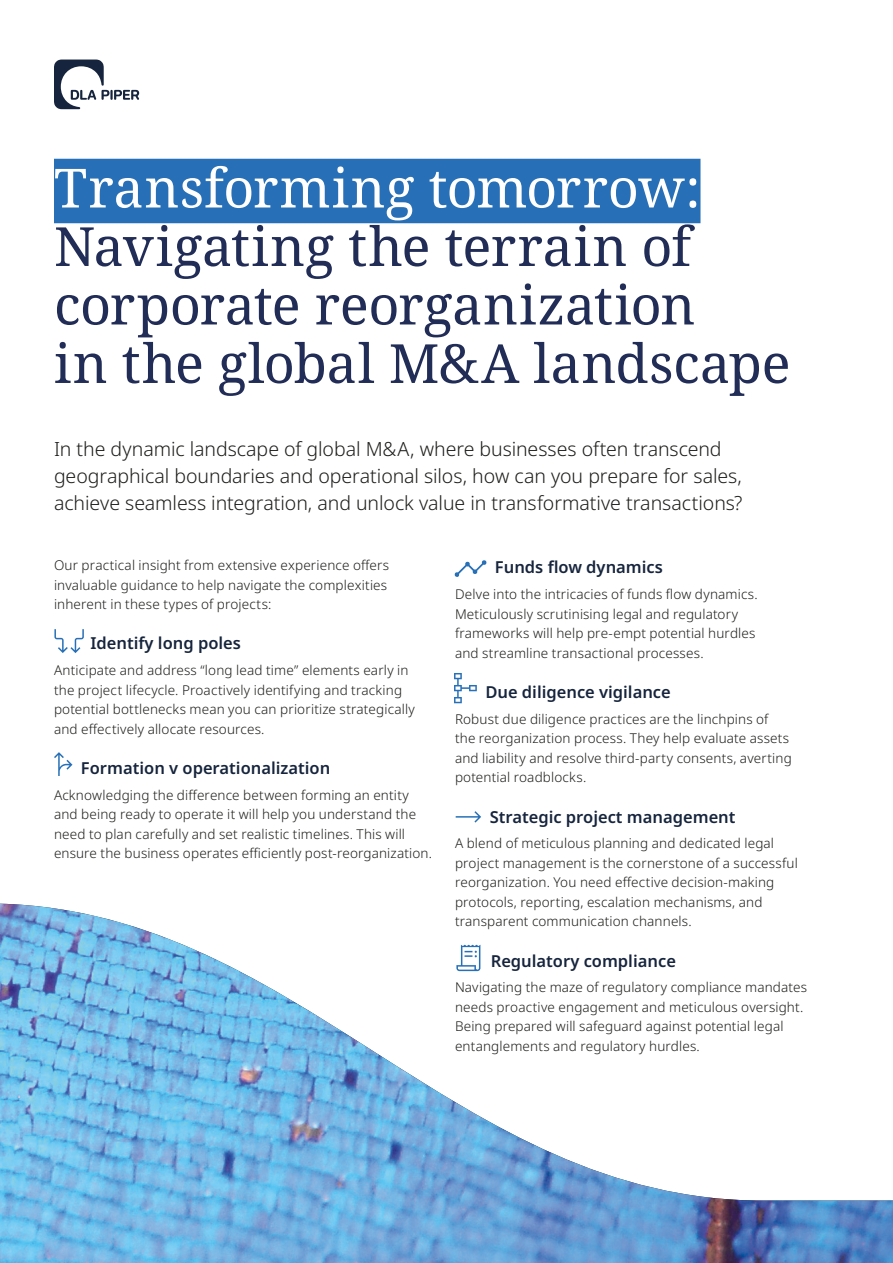
<style>
.page{position:relative;width:893px;height:1263px;background:#fff}
.page>*{position:absolute;margin:0;border:0;box-sizing:border-box;transform-origin:0 0}
.t1{font:54px/58.5px "Noto Serif";letter-spacing:-.005em;color:#212d57}
.t2{font:54px "Noto Serif";color:#fff}
.t3{font:300 19.5px/27px "Noto Sans";letter-spacing:-.005em;color:#1d1d1b}
.t4{font:600 16.5px "Noto Sans";color:#16253d}
.t5{font:300 13.5px/19.5px "Noto Sans";letter-spacing:.01em;color:#1d1d1b}
</style>
<div class="page">
<img style="left:0;top:904px;width:893px;height:359px">
<svg style="left:54px;top:60px;width:85px;height:49px"></svg>
<div style="left:54px;top:159px;width:646px;height:64px;background:#2770b7"></div>
<svg style="left:455px;top:560px;width:31px;height:17px"></svg>
<svg style="left:456px;top:811px;width:25px;height:11px"></svg>
<svg style="left:54px;top:752px;width:18px;height:24px"></svg>
<svg style="left:454px;top:673px;width:23px;height:30px"></svg>
<svg style="left:54px;top:629px;width:30px;height:24px"></svg>
<svg style="left:456px;top:945px;width:24px;height:26px"></svg>
<h1 class="t2" style="left:54px;top:151px;width:648px">Transforming tomorrow:</h1>
<h1 class="t1" style="left:54px;top:219px;width:738px">Navigating the terrain of corporate reorganization<br>in the global M&amp;A landscape</h1>
<h2 class="t3" style="left:54px;top:436px;width:690px">In the dynamic landscape of global M&amp;A, where businesses often transcend geographical boundaries and operational silos, how can you prepare for sales, achieve seamless integration, and unlock value in transformative transactions?</h2>
<p class="t5" style="left:54px;top:556px;width:337px">Our practical insight from extensive experience offers invaluable guidance to help navigate the complexities inherent in these types of projects:</p>
<p class="t4" style="left:90px;top:632px;width:152px">Identify long poles</p>
<p class="t5" style="left:54px;top:661px;width:362px">Anticipate and address “long lead time” elements early in the project lifecycle. Proactively identifying and tracking potential bottlenecks mean you can prioritize strategically and effectively allocate resources.</p>
<p class="t4" style="left:81px;top:756px;width:251px">Formation v operationalization</p>
<p class="t5" style="left:54px;top:785px;width:380px">Acknowledging the difference between forming an entity and being ready to operate it will help you understand the need to plan carefully and set realistic timelines. This will ensure the business operates efficiently post-reorganization.</p>
<p class="t4" style="left:495px;top:556px;width:170px">Funds flow dynamics</p>
<p class="t5" style="left:455px;top:585px;width:304px">Delve into the intricacies of funds flow dynamics.<br>Meticulously scrutinising legal and regulatory frameworks will help pre-empt potential hurdles and streamline transactional processes.</p>
<p class="t4" style="left:485px;top:680px;width:187px">Due diligence vigilance</p>
<p class="t5" style="left:455px;top:709px;width:338px">Robust due diligence practices are the linchpins of the reorganization process. They help evaluate assets and liability and resolve third-party consents, averting potential roadblocks.</p>
<p class="t4" style="left:490px;top:805px;width:247px">Strategic project management</p>
<p class="t5" style="left:455px;top:834px;width:344px">A blend of meticulous planning and dedicated legal project management is the cornerstone of a successful reorganization. You need effective decision-making protocols, reporting, escalation mechanisms, and transparent communication channels.</p>
<p class="t4" style="left:491px;top:949px;width:187px">Regulatory compliance</p>
<p class="t5" style="left:455px;top:978px;width:354px">Navigating the maze of regulatory compliance mandates needs proactive engagement and meticulous oversight.<br>Being prepared will safeguard against potential legal entanglements and regulatory hurdles.</p>
</div>
